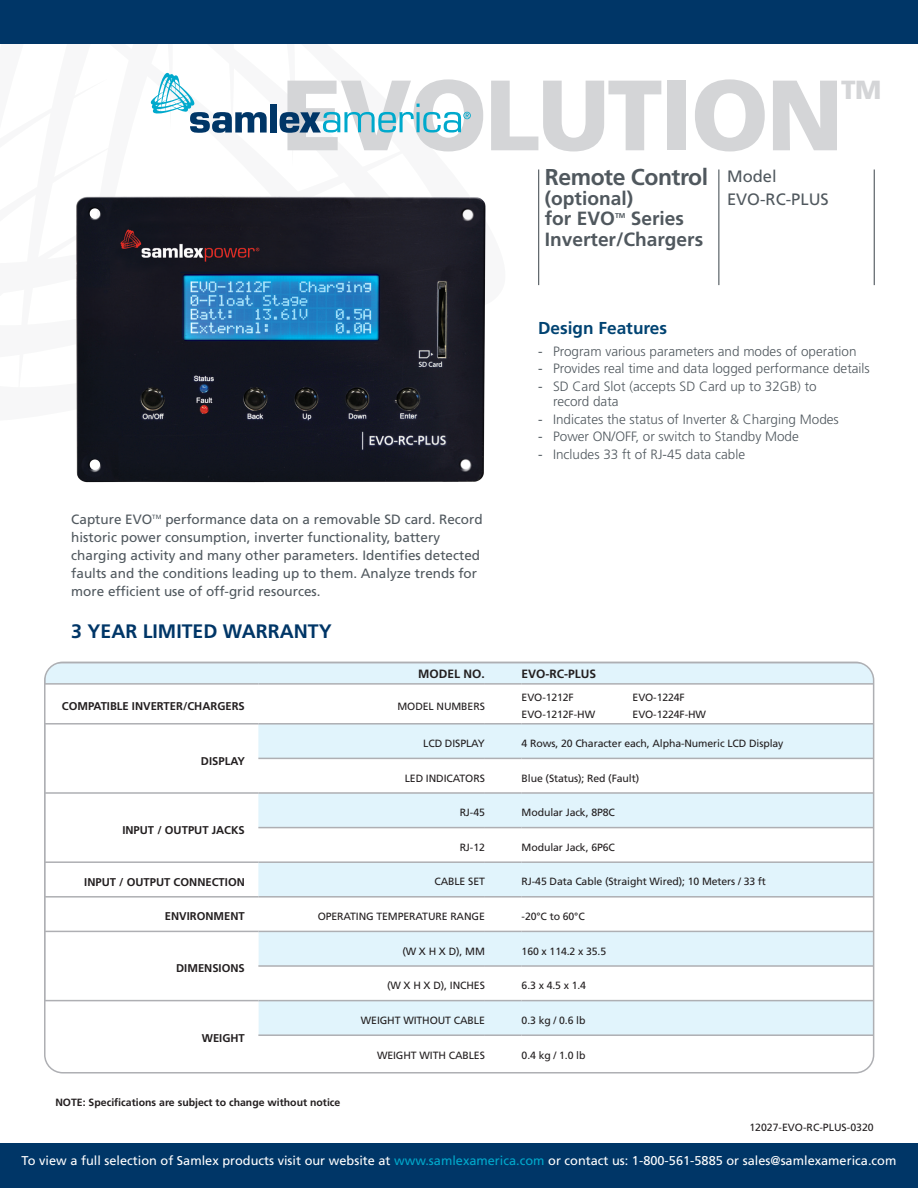
<style>
.page{position:relative;width:918px;height:1188px;background:#fff}
.page>*{position:absolute;margin:0;border:0;box-sizing:border-box;transform-origin:0 0}
.t1{font:900 99.75px "Frutiger LT Std";letter-spacing:-.025em;color:#d4d5d7}
.t2{font:900 26.25px "Frutiger LT Std";color:#d4d5d7}
.t3{font:700 22.95px "Frutiger LT Std";letter-spacing:-.02em;color:#50585e}
.t4{font:700 19.5px "Frutiger LT Std";color:#003667}
.t5{font:700 19.2px/20.4px "Frutiger LT Std";color:#50585e}
.t6{font:700 17.25px "Frutiger LT Std";color:#004372}
.t7{font:16.5px/23.4px "Frutiger LT Std";color:#50585e}
.t8{font:13.5px/18px "Frutiger LT Std";color:#50585e}
.t9{font:300 13.5px/15px "Frutiger LT Std";color:#50585e}
.t10{font:12.75px "Frutiger LT Std";color:#fff}
.t11{font:700 12px "Frutiger LT Std";color:#231f20}
.t12{font:700 11.25px "Frutiger LT Std";color:#231f20}
.t13{font:10.5px "Frutiger LT Std";letter-spacing:-.01em;color:#231f20}
.t14{font:700 10.5px "Frutiger LT Std";color:#231f20}
.t15{font:700 7.05px "Frutiger LT Std";color:#50585e}
.s1{font-weight:400}
.s2{color:#00a9cc}
</style>
<div class="page">
<div style="left:0;top:0;width:918px;height:43px;background:#003667"></div>
<div style="left:0;top:1143px;width:918px;height:45px;background:#003667"></div>
<div style="left:270px;top:104px;width:7px;height:29px;background:#003667"></div>
<svg style="left:151px;top:73px;width:116px;height:60px"></svg>
<svg style="left:280px;top:104px;width:191px;height:29px"></svg>
<hr style="left:538px;top:170px;width:1px;height:115px;background:#50585e">
<hr style="left:718px;top:170px;width:1px;height:115px;background:#50585e">
<hr style="left:874px;top:170px;width:1px;height:115px;background:#50585e">
<svg style="left:258px;top:725px;width:613px;height:309px;fill:#e1f4fc"></svg>
<svg style="left:47px;top:932px;width:211px;height:138px"></svg>
<hr style="left:45px;top:662px;width:213px;height:1px;background:#aeafb3">
<div style="left:45px;top:663px;width:829px;height:20px;background:#e1f4fc"></div>
<hr style="left:522px;top:662px;width:352px;height:1px;background:#aeafb3">
<hr style="left:45px;top:683px;width:213px;height:2px;background:#aeafb3">
<hr style="left:258px;top:683px;width:227px;height:2px;background:#aeafb3">
<hr style="left:485px;top:683px;width:37px;height:2px;background:#aeafb3">
<hr style="left:522px;top:683px;width:352px;height:2px;background:#aeafb3">
<hr style="left:45px;top:723px;width:213px;height:2px;background:#aeafb3">
<hr style="left:258px;top:723px;width:227px;height:2px;background:#aeafb3">
<hr style="left:485px;top:723px;width:37px;height:2px;background:#aeafb3">
<hr style="left:522px;top:723px;width:352px;height:2px;background:#aeafb3">
<hr style="left:258px;top:758px;width:227px;height:1px;background:#aeafb3">
<hr style="left:485px;top:758px;width:37px;height:1px;background:#aeafb3">
<hr style="left:522px;top:758px;width:352px;height:1px;background:#aeafb3">
<hr style="left:45px;top:792px;width:213px;height:2px;background:#aeafb3">
<hr style="left:258px;top:792px;width:227px;height:2px;background:#aeafb3">
<hr style="left:485px;top:792px;width:37px;height:2px;background:#aeafb3">
<hr style="left:522px;top:792px;width:352px;height:2px;background:#aeafb3">
<hr style="left:258px;top:827px;width:227px;height:1px;background:#aeafb3">
<hr style="left:485px;top:827px;width:37px;height:1px;background:#aeafb3">
<hr style="left:522px;top:827px;width:352px;height:1px;background:#aeafb3">
<hr style="left:45px;top:861px;width:213px;height:2px;background:#aeafb3">
<hr style="left:258px;top:861px;width:227px;height:2px;background:#aeafb3">
<hr style="left:485px;top:861px;width:37px;height:2px;background:#aeafb3">
<hr style="left:522px;top:861px;width:352px;height:2px;background:#aeafb3">
<hr style="left:45px;top:896px;width:213px;height:2px;background:#aeafb3">
<hr style="left:258px;top:896px;width:227px;height:2px;background:#aeafb3">
<hr style="left:485px;top:896px;width:37px;height:2px;background:#aeafb3">
<hr style="left:522px;top:896px;width:352px;height:2px;background:#aeafb3">
<hr style="left:258px;top:1034px;width:227px;height:2px;background:#aeafb3">
<hr style="left:485px;top:1034px;width:37px;height:2px;background:#aeafb3">
<hr style="left:522px;top:1034px;width:352px;height:2px;background:#aeafb3">
<hr style="left:45px;top:931px;width:213px;height:1px;background:#aeafb3">
<hr style="left:258px;top:931px;width:227px;height:1px;background:#aeafb3">
<hr style="left:485px;top:931px;width:37px;height:1px;background:#aeafb3">
<hr style="left:522px;top:931px;width:352px;height:1px;background:#aeafb3">
<hr style="left:258px;top:965px;width:227px;height:2px;background:#aeafb3">
<hr style="left:485px;top:965px;width:37px;height:2px;background:#aeafb3">
<hr style="left:522px;top:965px;width:352px;height:2px;background:#aeafb3">
<hr style="left:45px;top:1000px;width:213px;height:1px;background:#aeafb3">
<hr style="left:258px;top:1000px;width:227px;height:1px;background:#aeafb3">
<hr style="left:485px;top:1000px;width:37px;height:1px;background:#aeafb3">
<hr style="left:522px;top:1000px;width:352px;height:1px;background:#aeafb3">
<div style="left:44px;top:662px;width:830px;height:412px;border:2px solid #aeafb3;border-radius:18px"></div>
<div style="left:75px;top:194px;width:410px;height:283px;background:#fff;opacity:.85"></div>
<div style="left:77px;top:200px;width:410px;height:284px;background:#231f20;opacity:.82"></div>
<h1 class="t1" style="left:281px;top:55px;width:564px">EVOLUTION</h1>
<h2 class="t2" style="left:841px;top:74px;width:42px">TM</h2>
<h3 class="t3" style="left:545px;top:163px;width:165px">Remote Control</h3>
<h3 class="t5" style="left:545px;top:188px;width:90px">(optional) for EVO</h3>
<h3 class="t5" style="left:545px;top:209px;width:160px;text-indent:86px">Series<br>Inverter/Chargers</h3>
<p class="t15" style="left:615px;top:212px;width:12px">TM</p>
<h3 class="t7" style="left:727px;top:165px;width:103px">Model<br>EVO-RC-PLUS</h3>
<p class="t8" style="left:71px;top:510px;width:413px">Capture EVO<sup>TM</sup> performance data on a removable SD card. Record historic power consumption, inverter functionality, battery charging activity and many other parameters. Identifies detected faults and the conditions leading up to them. Analyze trends for more efficient use of off-grid resources.</p>
<h3 class="t4" style="left:71px;top:619px;width:262px">3 YEAR LIMITED WARRANTY</h3>
<h3 class="t6" style="left:538px;top:318px;width:131px">Design Features</h3>
<p class="t9" style="left:538px;top:344px;width:320px"><span class="s1">-</span> Program various parameters and modes of operation</p>
<p class="t9" style="left:538px;top:361px;width:333px"><span class="s1">-</span> Provides real time and data logged performance details</p>
<p class="t9" style="left:553px;top:379px;width:265px;text-indent:-15px"><span class="s1">-</span> SD Card Slot (accepts SD Card up to 32GB) to record data</p>
<p class="t9" style="left:538px;top:412px;width:302px"><span class="s1">-</span> Indicates the status of Inverter &amp; Charging Modes</p>
<p class="t9" style="left:538px;top:429px;width:262px"><span class="s1">-</span> Power ON/OFF, or switch to Standby Mode</p>
<p class="t9" style="left:538px;top:447px;width:209px"><span class="s1">-</span> Includes 33 ft of RJ-45 data cable</p>
<p class="t11" style="left:418px;top:667px;width:68px">MODEL NO.</p>
<p class="t11" style="left:522px;top:667px;width:76px">EVO-RC-PLUS</p>
<p class="t12" style="left:62px;top:699px;width:185px">COMPATIBLE INVERTER/CHARGERS</p>
<p class="t13" style="left:398px;top:700px;width:89px">MODEL NUMBERS</p>
<p class="t13" style="left:522px;top:692px;width:54px">EVO-1212F</p>
<p class="t13" style="left:633px;top:692px;width:54px">EVO-1224F</p>
<p class="t13" style="left:522px;top:708px;width:75px">EVO-1212F-HW</p>
<p class="t13" style="left:633px;top:708px;width:75px">EVO-1224F-HW</p>
<p class="t12" style="left:201px;top:754px;width:45px">DISPLAY</p>
<p class="t12" style="left:122px;top:823px;width:124px">INPUT / OUTPUT JACKS</p>
<p class="t13" style="left:423px;top:737px;width:63px">LCD DISPLAY</p>
<p class="t13" style="left:522px;top:737px;width:263px">4 Rows, 20 Character each, Alpha-Numeric LCD Display</p>
<p class="t13" style="left:405px;top:772px;width:82px">LED INDICATORS</p>
<p class="t13" style="left:522px;top:772px;width:119px">Blue (Status); Red (Fault)</p>
<p class="t13" style="left:460px;top:806px;width:27px">RJ-45</p>
<p class="t13" style="left:522px;top:806px;width:95px">Modular Jack, 8P8C</p>
<p class="t13" style="left:460px;top:841px;width:27px">RJ-12</p>
<p class="t13" style="left:522px;top:841px;width:95px">Modular Jack, 6P6C</p>
<p class="t12" style="left:84px;top:875px;width:162px">INPUT / OUTPUT CONNECTION</p>
<p class="t13" style="left:434px;top:876px;width:52px">CABLE SET</p>
<p class="t13" style="left:522px;top:876px;width:246px">RJ-45 Data Cable (Straight Wired); 10 Meters / 33 ft</p>
<p class="t12" style="left:165px;top:910px;width:82px">ENVIRONMENT</p>
<p class="t13" style="left:318px;top:910px;width:169px">OPERATING TEMPERATURE RANGE</p>
<p class="t13" style="left:522px;top:910px;width:65px">-20°C to 60°C</p>
<p class="t12" style="left:176px;top:962px;width:70px">DIMENSIONS</p>
<p class="t12" style="left:202px;top:1031px;width:45px">WEIGHT</p>
<p class="t14" style="left:55px;top:1096px;width:287px">NOTE: Specifications are subject to change without notice</p>
<p class="t13" style="left:402px;top:945px;width:84px">(W X H X D), MM</p>
<p class="t13" style="left:522px;top:945px;width:86px">160 x 114.2 x 35.5</p>
<p class="t13" style="left:387px;top:979px;width:99px">(W X H X D), INCHES</p>
<p class="t13" style="left:522px;top:979px;width:66px">6.3 x 4.5 x 1.4</p>
<p class="t13" style="left:361px;top:1014px;width:126px">WEIGHT WITHOUT CABLE</p>
<p class="t13" style="left:522px;top:1014px;width:65px">0.3 kg / 0.6 lb</p>
<p class="t13" style="left:377px;top:1049px;width:109px">WEIGHT WITH CABLES</p>
<p class="t13" style="left:522px;top:1049px;width:65px">0.4 kg / 1.0 lb</p>
<p class="t13" style="left:749px;top:1121px;width:126px">12027-EVO-RC-PLUS-0320</p>
<p class="t10" style="left:22px;top:1153px;width:876px">To view a full selection of Samlex products visit our website at <span class="s2">www.samlexamerica.com</span> or contact us: 1-800-561-5885 or sales@samlexamerica.com</p>
</div>
